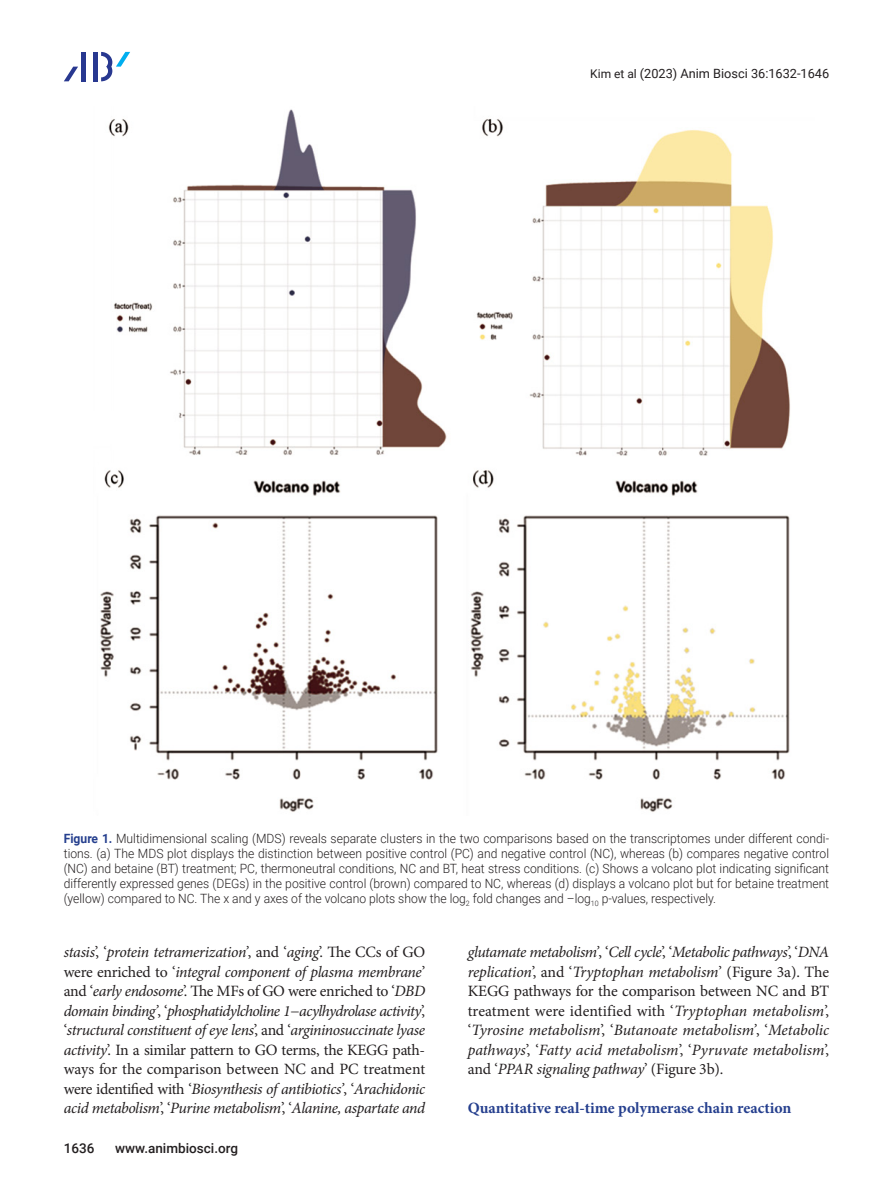
<style>
.page{position:relative;width:893px;height:1191px;background:#fff}
.page>*{position:absolute;margin:0;border:0;box-sizing:border-box;transform-origin:0 0}
.본문{font:italic 15.75px/19.5px "Minion Pro";letter-spacing:-.025em;color:#231f20;text-align:justify}
.중제목{font:700 15.75px "Minion Pro";color:#253f8e}
.t1{font:500 13.5px "Roboto";color:#231f20}
.표_그림__제목{font:300 12.75px/15px "Roboto";color:#231f20;text-align:justify;scale:.95 1}
.t2{font:12.75px "Roboto";color:#231f20}
.s1{font-size:12px}
.s2{font-weight:700;color:#253f8e}
.s3{font-style:normal}
</style>
<div class="page">
<div style="left:93px;top:52px;width:5px;height:29px;background:#283890"></div>
<hr style="left:82px;top:52px;width:4px;height:29px;background:#283890">
<svg style="left:64px;top:67px;width:14px;height:14px"></svg>
<svg style="left:101px;top:52px;width:29px;height:29px"></svg>
<img style="left:100px;top:109px;width:690px;height:703px">
<p class="t2" style="left:590px;top:65px;width:241px"><span class="s1">Kim et al</span> (2023) Anim Biosci 36:1632-1646</p>
<p class="표_그림__제목" style="left:64px;top:830px;width:807px"><span class="s2">Figure 1.</span> Multidimensional scaling (MDS) reveals separate clusters in the two comparisons based on the transcriptomes under different condi&shy;tions. (a) The MDS plot displays the distinction between positive control (PC) and negative control (NC), whereas (b) compares negative control (NC) and betaine (BT) treatment; PC, thermoneutral conditions, NC and BT, heat stress conditions. (c) Shows a volcano plot indicating significant differently expressed genes (DEGs) in the positive control (brown) compared to NC, whereas (d) displays a volcano plot but for betaine treatment (yellow) compared to NC. The x and y axes of the volcano plots show the log<sub>2</sub> fold changes and –log<sub>10</sub> p-values, respectively.</p>
<p class="본문" style="left:64px;top:942px;width:363px">stasis<span class="s3">’, ‘</span>protein tetramerization’<span class="s3">, and ‘</span>aging<span class="s3">’. The CCs of GO were enriched to ‘</span>integral component of plasma membrane<span class="s3">’ and ‘</span>early endosome<span class="s3">’. The MFs of GO were enriched to ‘</span>DBD domain binding’<span class="s3">, ‘</span>phosphatidylcholine 1−acylhydrolase activity<span class="s3">’, ‘</span>structural constituent of eye lens<span class="s3">’, and ‘</span>argininosuccinate lyase activity<span class="s3">’. In a similar pattern to GO terms, the KEGG path&shy;ways for the comparison between NC and PC treatment were identified with ‘</span>Biosynthesis of antibiotics’<span class="s3">, ‘</span>Arachidonic acid metabolism<span class="s3">’, ‘</span>Purine metabolism<span class="s3">’, ‘</span>Alanine, aspartate and</p>
<p class="본문" style="left:468px;top:942px;width:363px">glutamate metabolism’<span class="s3">, ‘</span>Cell cycle<span class="s3">’, ‘</span>Metabolic pathways<span class="s3">’, ‘</span>DNA replication<span class="s3">’, and ‘</span>Tryptophan metabolism<span class="s3">’ (Figure 3a). The KEGG pathways for the comparison between NC and BT treatment were identified with ‘</span>Tryptophan metabolism<span class="s3">’, ‘</span>Tyrosine metabolism<span class="s3">’, ‘</span>Butanoate metabolism’<span class="s3">, ‘</span>Metabolic pathways<span class="s3">’, ‘</span>Fatty acid metabolism<span class="s3">’, ‘</span>Pyruvate metabolism<span class="s3">’, and ‘</span>PPAR signaling pathway<span class="s3">’ (Figure 3b).</span></p>
<p class="중제목" style="left:468px;top:1097px;width:325px">Quantitative real-time polymerase chain reaction</p>
<p class="t1" style="left:64px;top:1138px;width:32px">1636</p>
<p class="t1" style="left:115px;top:1138px;width:125px">www.animbiosci.org</p>
</div>
